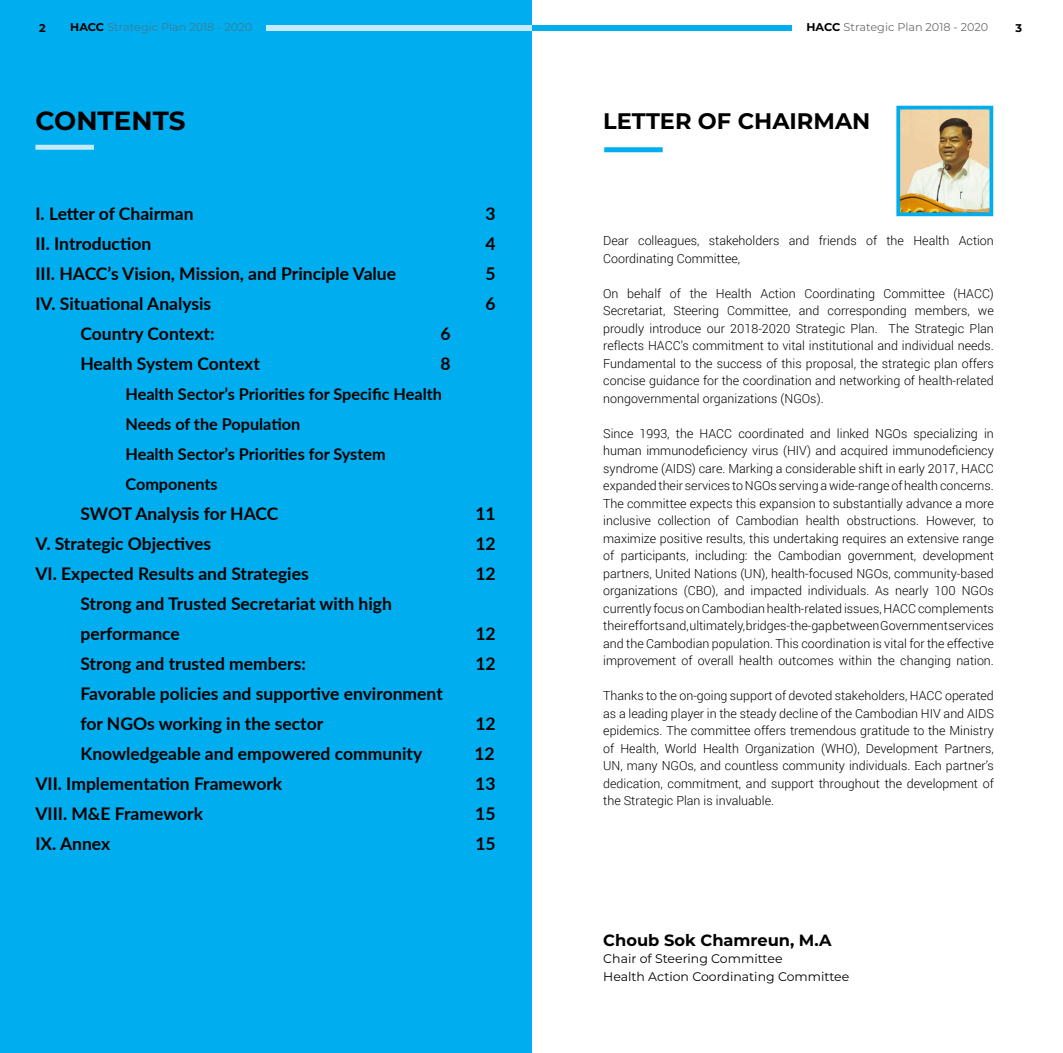
<style>
.page{position:relative;width:1063px;height:1053px;background:#fff}
.page>*{position:absolute;margin:0;border:0;box-sizing:border-box;transform-origin:0 0}
.t1{font:700 26.25px "Montserrat";color:#000}
.t2{font:700 22.5px "Montserrat";color:#000}
.t3{font:700 17.5px/30px "Lato";color:#000}
.t4{font:700 16.25px/30px "Lato";color:#000}
.t5{font:700 16.25px "Montserrat";color:#000}
.t6{font:300 12.5px/17.5px "Roboto";color:#000;text-align:justify}
.t7{font:12.5px/17.5px "Montserrat";color:#000}
.t8{font:11.25px "Montserrat";color:#6d6e71}
.t9{font:11.25px "Montserrat";color:#3e7c94}
.t10{font:700 11.25px "Montserrat";color:#000}
.s1{font-weight:700;color:#000}
</style>
<div class="page">
<div style="left:266px;top:25px;width:526px;height:5px;background:#00aeef"></div>
<div style="left:0;top:0;width:531px;height:1052px;background:#00aeef"></div>
<div style="left:35px;top:145px;width:59px;height:5px;background:#c7eafb"></div>
<div style="left:604px;top:147px;width:59px;height:5px;background:#00aeef"></div>
<div style="left:266px;top:25px;width:265px;height:5px;background:#c7eafb"></div>
<img style="left:901px;top:111px;width:87px;height:100px">
<div style="left:896px;top:106px;width:97px;height:110px;border:4px solid #00aeef"></div>
<p class="t10" style="left:39px;top:20px;width:8px">2</p>
<p class="t9" style="left:70px;top:19px;width:183px"><span class="s1">HACC</span> Strategic Plan 2018 - 2020</p>
<h1 class="t1" style="left:35px;top:101px;width:152px">CONTENTS</h1>
<h3 class="t3" style="left:35px;top:197px;width:160px">I. Letter of Chairman</h3>
<h3 class="t3" style="left:485px;top:197px;width:12px">3</h3>
<h3 class="t3" style="left:35px;top:227px;width:117px">II. Introduction</h3>
<h3 class="t3" style="left:485px;top:227px;width:12px">4</h3>
<h3 class="t3" style="left:35px;top:257px;width:362px">III. HACC’s Vision, Mission, and Principle Value</h3>
<h3 class="t3" style="left:485px;top:257px;width:12px">5</h3>
<h3 class="t3" style="left:35px;top:287px;width:177px">IV. Situational Analysis</h3>
<h3 class="t3" style="left:485px;top:287px;width:12px">6</h3>
<h3 class="t3" style="left:80px;top:317px;width:136px">Country Context:</h3>
<h3 class="t3" style="left:440px;top:317px;width:12px">6</h3>
<h3 class="t3" style="left:80px;top:347px;width:181px">Health System Context</h3>
<h3 class="t3" style="left:440px;top:347px;width:12px">8</h3>
<h3 class="t4" style="left:125px;top:378px;width:318px">Health Sector’s Priorities for Specific Health<br>Needs of the Population<br>Health Sector’s Priorities for System<br>Components</h3>
<h3 class="t3" style="left:80px;top:497px;width:200px">SWOT Analysis for HACC</h3>
<h3 class="t3" style="left:475px;top:497px;width:22px">11</h3>
<h3 class="t3" style="left:35px;top:527px;width:177px">V. Strategic Objectives</h3>
<h3 class="t3" style="left:475px;top:527px;width:22px">12</h3>
<h3 class="t3" style="left:35px;top:557px;width:275px">VI. Expected Results and Strategies</h3>
<h3 class="t3" style="left:475px;top:557px;width:22px">12</h3>
<h3 class="t3" style="left:80px;top:587px;width:313px">Strong and Trusted Secretariat with high performance</h3>
<h3 class="t3" style="left:475px;top:617px;width:22px">12</h3>
<h3 class="t3" style="left:80px;top:647px;width:227px">Strong and trusted members:</h3>
<h3 class="t3" style="left:475px;top:647px;width:22px">12</h3>
<h3 class="t3" style="left:80px;top:677px;width:364px">Favorable policies and supportive environment for NGOs working in the sector</h3>
<h3 class="t3" style="left:475px;top:707px;width:22px">12</h3>
<h3 class="t3" style="left:80px;top:737px;width:343px">Knowledgeable and empowered community</h3>
<h3 class="t3" style="left:474px;top:737px;width:22px">12</h3>
<h3 class="t3" style="left:35px;top:767px;width:248px">VII. Implementation Framework</h3>
<h3 class="t3" style="left:475px;top:767px;width:22px">13</h3>
<h3 class="t3" style="left:35px;top:797px;width:169px">VIII. M&amp;E Framework</h3>
<h3 class="t3" style="left:475px;top:797px;width:22px">15</h3>
<h3 class="t3" style="left:35px;top:827px;width:76px">IX. Annex</h3>
<h3 class="t3" style="left:475px;top:827px;width:22px">15</h3>
<p class="t8" style="left:807px;top:19px;width:183px"><span class="s1">HACC</span> Strategic Plan 2018 - 2020</p>
<p class="t10" style="left:1015px;top:20px;width:8px">3</p>
<h2 class="t2" style="left:603px;top:104px;width:269px">LETTER OF CHAIRMAN</h2>
<p class="t6" style="left:603px;top:231px;width:392px">Dear colleagues, stakeholders and friends of the Health Action<br>Coordinating Committee,</p>
<p class="t6" style="left:603px;top:284px;width:392px">On behalf of the Health Action Coordinating Committee (HACC)<br>Secretariat, Steering Committee, and corresponding members, we proudly introduce our 2018-2020 Strategic Plan. The Strategic Plan reflects HACC’s commitment to vital institutional and individual needs.<br>Fundamental to the success of this proposal, the strategic plan offers concise guidance for the coordination and networking of health-related nongovernmental organizations (NGOs).</p>
<p class="t6" style="left:603px;top:424px;width:392px">Since 1993, the HACC coordinated and linked NGOs specializing in human immunodeficiency virus (HIV) and acquired immunodeficiency syndrome (AIDS) care. Marking a considerable shift in early 2017, HACC expanded their services to NGOs serving a wide-range of health concerns.<br>The committee expects this expansion to substantially advance a more inclusive collection of Cambodian health obstructions. However, to maximize positive results, this undertaking requires an extensive range of participants, including: the Cambodian government, development partners, United Nations (UN), health-focused NGOs, community-based organizations (CBO), and impacted individuals. As nearly 100 NGOs currently focus on Cambodian health-related issues, HACC complements their efforts and, ultimately, bridges-the-gap between Government services and the Cambodian population. This coordination is vital for the effective improvement of overall health outcomes within the changing nation.</p>
<p class="t6" style="left:603px;top:686px;width:392px">Thanks to the on-going support of devoted stakeholders, HACC operated as a leading player in the steady decline of the Cambodian HIV and AIDS epidemics. The committee offers tremendous gratitude to the Ministry of Health, World Health Organization (WHO), Development Partners, UN, many NGOs, and countless community individuals. Each partner’s dedication, commitment, and support throughout the development of the Strategic Plan is invaluable.</p>
<h3 class="t5" style="left:603px;top:927px;width:230px">Choub Sok Chamreun, M.A</h3>
<p class="t7" style="left:603px;top:949px;width:248px">Chair of Steering Committee<br>Health Action Coordinating Committee</p>
</div>
